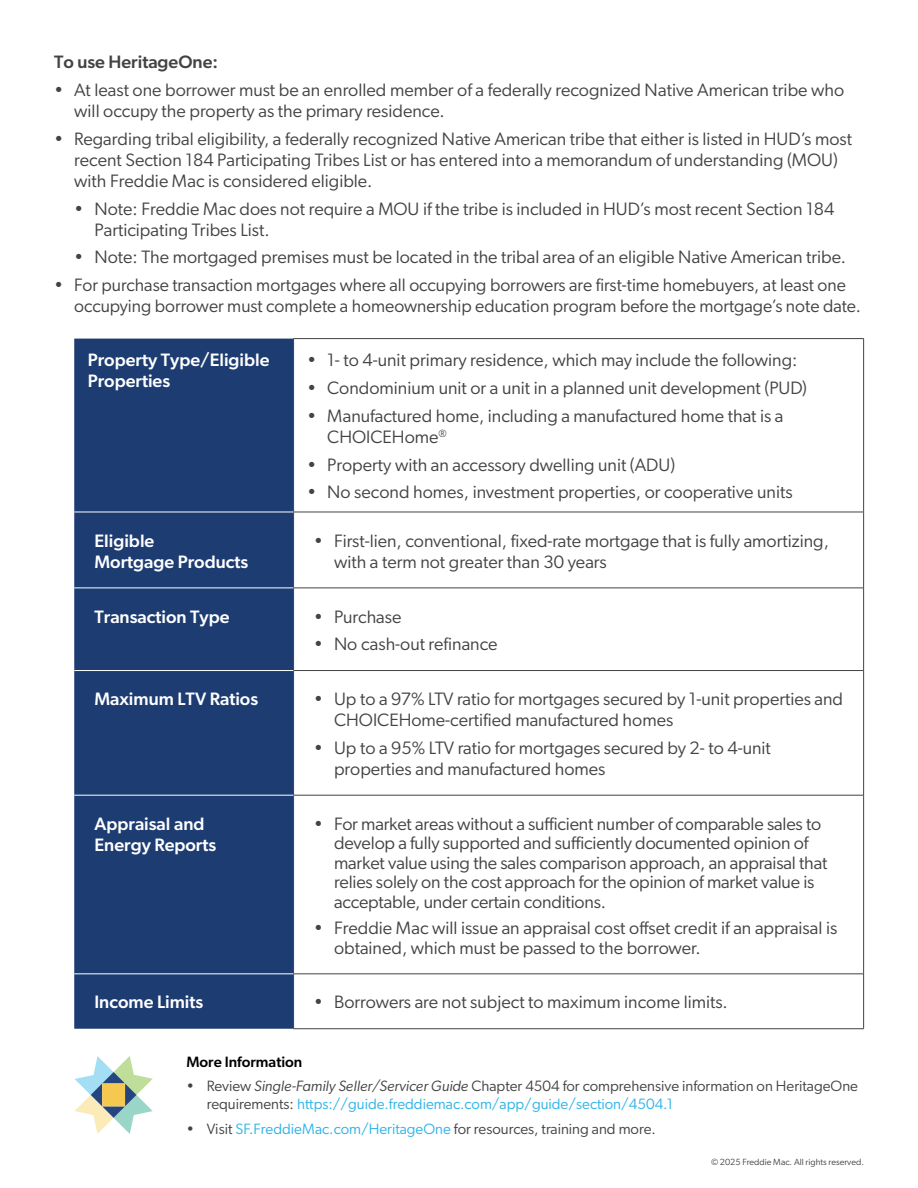
<style>
.page{position:relative;width:918px;height:1188px;background:#fff}
.page>*{position:absolute;margin:0;border:0;box-sizing:border-box;transform-origin:0 0}
.t1{font:18px/21px "Gibson";color:#434343}
.t2{font:500 18px/21px "Gibson";color:#fff}
.t3{font:500 18px "Gibson";color:#434343}
.t4{font:15px/18px "Gibson";color:#434343}
.t5{font:500 15px "Gibson";color:#000}
.t6{font:9px "Gibson";color:#434343}
.s1{font-style:italic}
.s2{color:#2eb4e8}
</style>
<div class="page">
<div style="left:74px;top:339px;width:219px;height:690px;background:#1d3c71"></div>
<hr style="left:293px;top:338px;width:571px;height:1px;background:#434343">
<hr style="left:293px;top:339px;width:1px;height:173px;background:#434343">
<hr style="left:863px;top:339px;width:1px;height:173px;background:#434343">
<hr style="left:293px;top:512px;width:571px;height:1px;background:#434343">
<hr style="left:293px;top:512px;width:1px;height:76px;background:#434343">
<hr style="left:863px;top:512px;width:1px;height:76px;background:#434343">
<hr style="left:293px;top:588px;width:571px;height:1px;background:#434343">
<hr style="left:293px;top:588px;width:1px;height:82px;background:#434343">
<hr style="left:863px;top:588px;width:1px;height:82px;background:#434343">
<hr style="left:293px;top:670px;width:571px;height:1px;background:#434343">
<hr style="left:293px;top:671px;width:1px;height:124px;background:#434343">
<hr style="left:863px;top:671px;width:1px;height:124px;background:#434343">
<hr style="left:293px;top:795px;width:571px;height:1px;background:#434343">
<hr style="left:293px;top:795px;width:1px;height:179px;background:#434343">
<hr style="left:863px;top:795px;width:1px;height:179px;background:#434343">
<hr style="left:293px;top:974px;width:571px;height:1px;background:#434343">
<hr style="left:293px;top:974px;width:1px;height:55px;background:#434343">
<hr style="left:863px;top:974px;width:1px;height:55px;background:#434343">
<hr style="left:293px;top:1028px;width:571px;height:1px;background:#434343">
<hr style="left:74px;top:512px;width:219px;height:1px;background:#fff">
<hr style="left:74px;top:588px;width:219px;height:1px;background:#fff">
<hr style="left:74px;top:670px;width:219px;height:1px;background:#fff">
<hr style="left:74px;top:795px;width:219px;height:1px;background:#fff">
<hr style="left:74px;top:974px;width:219px;height:1px;background:#fff">
<svg style="left:75px;top:1056px;width:78px;height:78px"></svg>
<p class="t3" style="left:54px;top:51px;width:166px">To use HeritageOne:</p>
<p class="t1" style="left:74px;top:79px;width:771px;text-indent:-20px">• At least one borrower must be an enrolled member of a federally recognized Native American tribe who will occupy the property as the primary residence.</p>
<p class="t1" style="left:74px;top:128px;width:779px;text-indent:-20px">• Regarding tribal eligibility, a federally recognized Native American tribe that either is listed in HUD’s most recent Section 184 Participating Tribes List or has entered into a memorandum of understanding (MOU) with Freddie Mac is considered eligible.</p>
<p class="t1" style="left:94px;top:198px;width:741px;text-indent:-20px">• Note: Freddie Mac does not require a MOU if the tribe is included in HUD’s most recent Section 184<br>Participating Tribes List.</p>
<p class="t1" style="left:74px;top:246px;width:773px">• Note: The mortgaged premises must be located in the tribal area of an eligible Native American tribe.</p>
<p class="t1" style="left:74px;top:274px;width:788px;text-indent:-20px">• For purchase transaction mortgages where all occupying borrowers are first-time homebuyers, at least one occupying borrower must complete a homeownership education program before the mortgage’s note date.</p>
<p class="t2" style="left:88px;top:349px;width:183px">Property Type/Eligible<br>Properties</p>
<p class="t1" style="left:307px;top:350px;width:492px">• 1- to 4-unit primary residence, which may include the following:</p>
<p class="t1" style="left:307px;top:377px;width:501px">• Condominium unit or a unit in a planned unit development (PUD)</p>
<p class="t1" style="left:327px;top:405px;width:458px;text-indent:-20px">• Manufactured home, including a manufactured home that is a<br>CHOICEHome<sup>®</sup></p>
<p class="t1" style="left:307px;top:454px;width:370px">• Property with an accessory dwelling unit (ADU)</p>
<p class="t1" style="left:307px;top:482px;width:487px">• No second homes, investment properties, or cooperative units</p>
<p class="t2" style="left:94px;top:530px;width:155px">Eligible<br>Mortgage Products</p>
<p class="t1" style="left:334px;top:530px;width:496px;text-indent:-20px">• First-lien, conventional, fixed-rate mortgage that is fully amortizing, with a term not greater than 30 years</p>
<p class="t2" style="left:94px;top:605px;width:137px">Transaction Type</p>
<p class="t1" style="left:314px;top:606px;width:89px">• Purchase</p>
<p class="t1" style="left:314px;top:633px;width:185px">• No cash-out refinance</p>
<p class="t2" style="left:94px;top:688px;width:165px">Maximum LTV Ratios</p>
<p class="t1" style="left:334px;top:688px;width:511px;text-indent:-20px">• Up to a 97% LTV ratio for mortgages secured by 1-unit properties and<br>CHOICEHome-certified manufactured homes</p>
<p class="t1" style="left:334px;top:737px;width:438px;text-indent:-20px">• Up to a 95% LTV ratio for mortgages secured by 2- to 4-unit properties and manufactured homes</p>
<p class="t2" style="left:94px;top:813px;width:123px">Appraisal and<br>Energy Reports</p>
<p class="t1" style="left:334px;top:814px;width:495px;line-height:19.5px;text-indent:-20px">• For market areas without a sufficient number of comparable sales to develop a fully supported and sufficiently documented opinion of market value using the sales comparison approach, an appraisal that relies solely on the cost approach for the opinion of market value is acceptable, under certain conditions.</p>
<p class="t1" style="left:334px;top:918px;width:505px;line-height:19.5px;text-indent:-20px">• Freddie Mac will issue an appraisal cost offset credit if an appraisal is obtained, which must be passed to the borrower.</p>
<p class="t2" style="left:94px;top:991px;width:110px">Income Limits</p>
<p class="t1" style="left:314px;top:992px;width:416px">• Borrowers are not subject to maximum income limits.</p>
<p class="t5" style="left:186px;top:1052px;width:117px">More Information</p>
<p class="t4" style="left:207px;top:1077px;width:653px;text-indent:-20px">• Review <span class="s1">Single-Family Seller/Servicer Guide</span> Chapter 4504 for comprehensive information on HeritageOne requirements: <span class="s2">https://guide.freddiemac.com/app/guide/section/4504.1</span></p>
<p class="t4" style="left:186px;top:1120px;width:471px">• Visit <span class="s2">SF.FreddieMac.com/HeritageOne</span> for resources, training and more.</p>
<p class="t6" style="left:711px;top:1156px;width:154px">© 2025 Freddie Mac. All rights reserved.</p>
</div>
